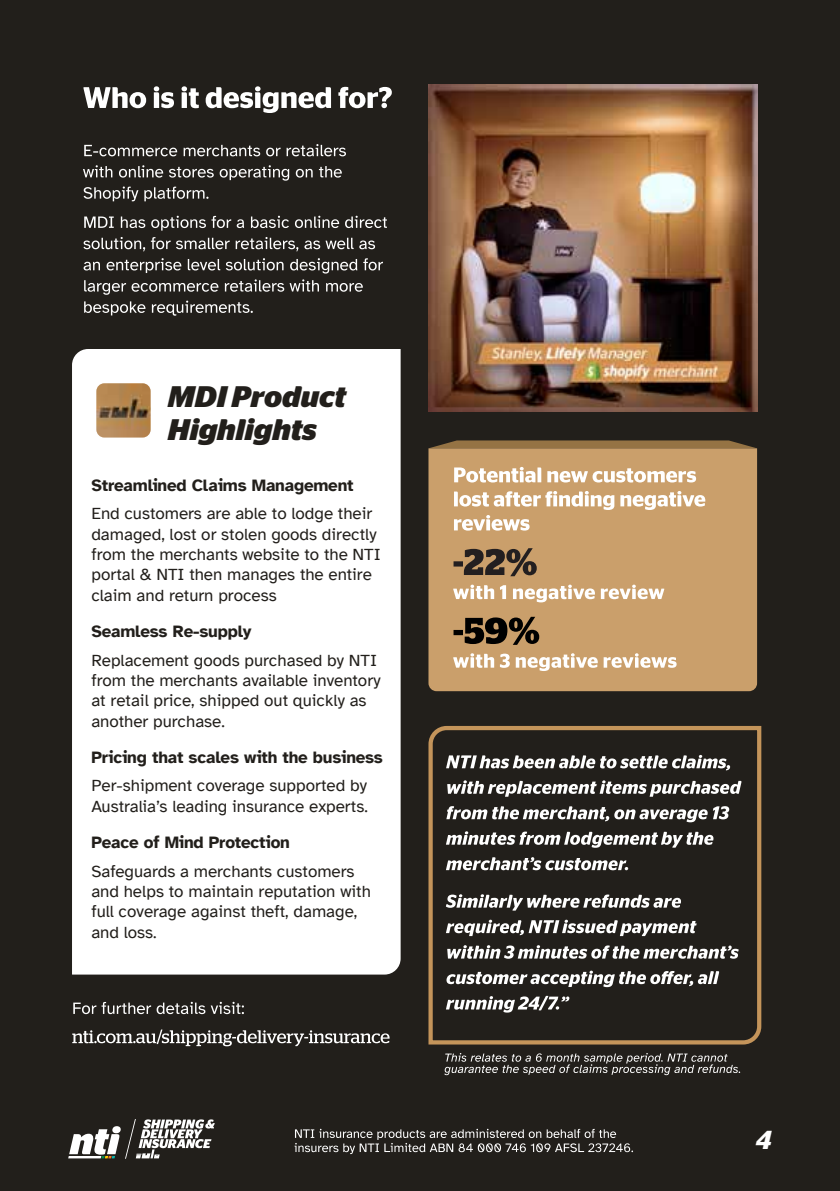
<style>
.page{position:relative;width:840px;height:1191px;background:#fff}
.page>*{position:absolute;margin:0;border:0;box-sizing:border-box;transform-origin:0 0}
.t1{font:italic 700 29.6px/32.6px "Stag Sans";color:#221f1b}
.t2{font:italic 600 26px "Stag Sans";color:#fff}
.t3{font:17px/20.4px "Atkinson Hyperlegible";color:#221f1b}
.t4{font:700 17px "Atkinson Hyperlegible";letter-spacing:-.01em;color:#221f1b}
</style>
<div class="page">
<div style="left:0;top:0;width:839px;height:1191px;background:#221f1b"></div>
<svg style="left:68px;top:1119px;width:147px;height:39px"></svg>
<svg style="left:84px;top:279px;width:278px;height:37px"></svg>
<svg style="left:84px;top:258px;width:299px;height:15px"></svg>
<svg style="left:83px;top:237px;width:292px;height:14px"></svg>
<svg style="left:84px;top:216px;width:303px;height:15px"></svg>
<svg style="left:83px;top:165px;width:258px;height:36px"></svg>
<svg style="left:84px;top:144px;width:262px;height:12px"></svg>
<svg style="left:83px;top:86px;width:308px;height:27px"></svg>
<img style="left:428px;top:84px;width:328px;height:327px">
<div style="left:72px;top:349px;width:328px;height:625px;background:#fff"></div>
<img style="left:96px;top:383px;width:55px;height:54px">
<svg style="left:430px;top:440px;width:325px;height:8px;background:#85673e"></svg>
<div style="left:428px;top:448px;width:328px;height:243px;background:#ca9f6b"></div>
<svg style="left:453px;top:653px;width:223px;height:18px;background:#dcc19f"></svg>
<svg style="left:453px;top:617px;width:86px;height:28px;background:#614c33"></svg>
<svg style="left:453px;top:584px;width:211px;height:18px;background:#dcc09f"></svg>
<svg style="left:453px;top:548px;width:83px;height:28px"></svg>
<svg style="left:432px;top:461px;width:324px;height:69px;background:#d3b086"></svg>
<svg style="left:428px;top:726px;width:334px;height:319px"></svg>
<svg style="left:445px;top:996px;width:124px;height:16px"></svg>
<svg style="left:446px;top:970px;width:273px;height:17px"></svg>
<svg style="left:447px;top:945px;width:291px;height:13px"></svg>
<svg style="left:445px;top:919px;width:251px;height:17px"></svg>
<svg style="left:445px;top:894px;width:235px;height:16px"></svg>
<svg style="left:445px;top:857px;width:183px;height:13px"></svg>
<svg style="left:445px;top:831px;width:268px;height:16px"></svg>
<svg style="left:446px;top:806px;width:282px;height:16px"></svg>
<svg style="left:447px;top:780px;width:294px;height:16px"></svg>
<svg style="left:446px;top:755px;width:283px;height:15px"></svg>
<svg style="left:72px;top:1029px;width:317px;height:17px"></svg>
<svg style="left:73px;top:1001px;width:171px;height:13px"></svg>
<svg style="left:294px;top:1128px;width:338px;height:26px"></svg>
<svg style="left:444px;top:1053px;width:295px;height:22px"></svg>
<h1 class="t1" style="left:168px;top:380px;width:180px">MDI Product<br>Highlights</h1>
<p class="t4" style="left:91px;top:475px;width:263px">Streamlined Claims Management</p>
<p class="t3" style="left:91px;top:503px;width:291px">End customers are able to lodge their damaged, lost or stolen goods directly from the merchants website to the NTI portal &amp; NTI then manages the entire claim and return process</p>
<p class="t4" style="left:91px;top:621px;width:162px">Seamless Re-supply</p>
<p class="t3" style="left:91px;top:650px;width:291px">Replacement goods purchased by NTI from the merchants available inventory at retail price, shipped out quickly as another purchase.</p>
<p class="t4" style="left:91px;top:747px;width:293px">Pricing that scales with the business</p>
<p class="t3" style="left:91px;top:776px;width:278px">Per-shipment coverage supported by<br>Australia’s leading insurance experts.</p>
<p class="t4" style="left:91px;top:832px;width:200px">Peace of Mind Protection</p>
<p class="t3" style="left:91px;top:861px;width:281px">Safeguards a merchants customers and helps to maintain reputation with full coverage against theft, damage, and loss.</p>
<h2 class="t2" style="left:755px;top:1125px;width:17px">4</h2>
</div>
